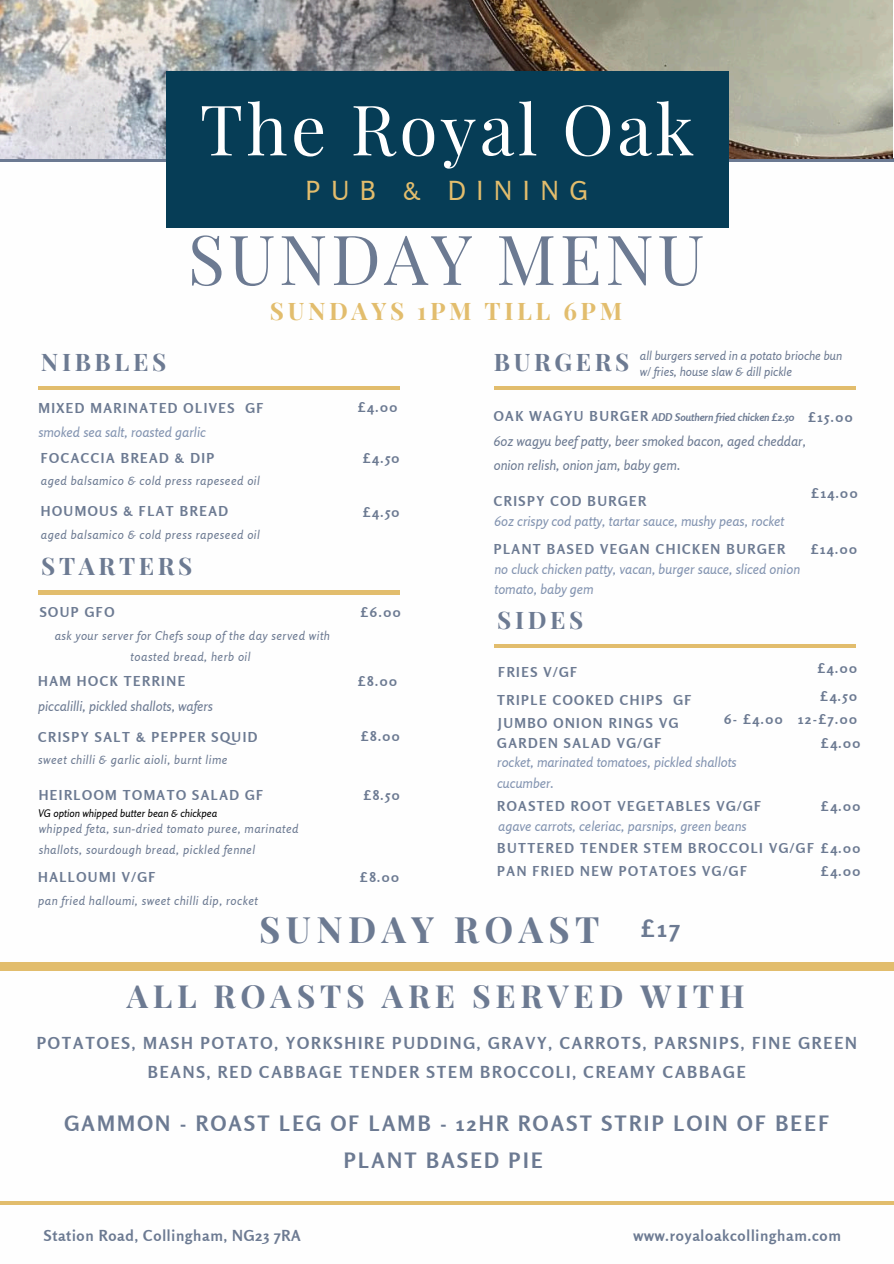
<style>
.page{position:relative;width:894px;height:1264px;background:#fff}
.page>*{position:absolute;margin:0;border:0;box-sizing:border-box;transform-origin:0 0}
.t1{font:69.6px "Playfair Display";letter-spacing:.05em;color:#fff}
.t2{font:69px "Playfair Display";letter-spacing:.05em;color:#6c7a92}
.t3{font:700 36.45px "Playfair Display";letter-spacing:.15em;color:#6c7a92}
.t4{font:700 31.95px "Playfair Display";letter-spacing:.15em;color:#6c7a92}
.t5{font:26.1px "Rosario";letter-spacing:.4em;color:#e2bd6d}
.t6{font:700 24.15px "Playfair Display";letter-spacing:.15em;color:#6c7a92}
.t7{font:700 24.15px "Playfair Display";letter-spacing:.15em;color:#e2bd6d}
.t8{font:700 24.15px "Rosario";color:#6c7a92}
.t9{font:700 21.15px "Rosario";letter-spacing:.11em;color:#6c7a92}
.t10{font:700 16.5px/29.2px "Rosario";letter-spacing:.11em;color:#6c7a92;text-align:center}
.t11{font:700 15.15px "Rosario";letter-spacing:.05em;color:#6c7a92}
.t12{font:700 13.65px "Rosario";letter-spacing:.11em;color:#6c7a92}
.t13{font:italic 13.65px "Rosario";color:#8293b0}
.t14{font:italic 13.65px/24px "Rosario";color:#6c7a92}
.t15{font:italic 12.15px/21.1px "Rosario";letter-spacing:.04em;color:#6c7a92;text-align:center}
.t16{font:italic 12.15px "Rosario";color:#6c7a92}
.t17{font:italic 700 10.65px "Rosario";color:#6c7a92}
.t18{font:italic 10.5px "Rosario";color:#000}
</style>
<div class="page">
<hr style="left:0;top:158px;width:893px;height:3px;background:#6c7a92">
<img style="left:0;top:0;width:892px;height:158px">
<div style="left:165px;top:71px;width:563px;height:156px;background:#063d56"></div>
<hr style="left:38px;top:386px;width:361px;height:4px;background:#e2bd6d">
<hr style="left:39px;top:591px;width:360px;height:3px;background:#e2bd6d">
<hr style="left:494px;top:644px;width:361px;height:4px;background:#e2bd6d">
<hr style="left:494px;top:386px;width:361px;height:4px;background:#e2bd6d">
<div style="left:0;top:962px;width:893px;height:8px;background:#e2bd6d"></div>
<hr style="left:0;top:1201px;width:893px;height:3px;background:#e2bd6d">
<p class="t1" style="left:200px;top:80px;width:495px">The Royal Oak</p>
<p class="t5" style="left:305px;top:174px;width:284px">PUB &amp; DINING</p>
<p class="t2" style="left:187px;top:210px;width:518px">SUNDAY MENU</p>
<p class="t7" style="left:270px;top:294px;width:354px">SUNDAYS 1PM TILL 6PM</p>
<h2 class="t6" style="left:41px;top:345px;width:127px">NIBBLES</h2>
<p class="t12" style="left:38px;top:399px;width:226px">MIXED MARINATED OLIVES GF</p>
<h1 class="t12" style="left:357px;top:399px;width:41px">£4.00</h1>
<h6 class="t13" style="left:38px;top:424px;width:169px">smoked sea salt, roasted garlic</h6>
<h5 class="t12" style="left:41px;top:449px;width:175px">FOCACCIA BREAD &amp; DIP</h5>
<p class="t12" style="left:362px;top:450px;width:38px">£4.50</p>
<h5 class="t15" style="left:41px;top:470px;width:220px">aged balsamico &amp; cold press rapeseed oil</h5>
<p class="t12" style="left:41px;top:503px;width:188px">HOUMOUS &amp; FLAT BREAD</p>
<p class="t12" style="left:362px;top:503px;width:38px">£4.50</p>
<p class="t6" style="left:41px;top:549px;width:153px">STARTERS</p>
<p class="t15" style="left:41px;top:523px;width:220px">aged balsamico &amp; cold press rapeseed oil</p>
<p class="t12" style="left:40px;top:603px;width:76px">SOUP GFO</p>
<h5 class="t15" style="left:55px;top:625px;width:277px">ask your server for Chefs soup of the day served with toasted bread, herb oil</h5>
<p class="t12" style="left:360px;top:603px;width:42px">£6.00</p>
<p class="t12" style="left:38px;top:673px;width:148px">HAM HOCK TERRINE</p>
<p class="t12" style="left:358px;top:673px;width:41px">£8.00</p>
<p class="t14" style="left:38px;top:693px;width:176px">piccalilli, pickled shallots, wafers</p>
<p class="t12" style="left:38px;top:728px;width:220px">CRISPY SALT &amp; PEPPER SQUID</p>
<p class="t15" style="left:38px;top:749px;width:190px">sweet chilli &amp; garlic aioli, burnt lime</p>
<p class="t12" style="left:39px;top:786px;width:226px">HEIRLOOM TOMATO SALAD GF</p>
<p class="t18" style="left:38px;top:806px;width:180px">VG option whipped butter bean &amp; chickpea</p>
<p class="t15" style="left:39px;top:818px;width:261px;text-align:left">whipped feta, sun-dried tomato puree, marinated shallots, sourdough bread, pickled fennel</p>
<p class="t12" style="left:38px;top:868px;width:119px">HALLOUMI V/GF</p>
<p class="t15" style="left:38px;top:889px;width:221px">pan fried halloumi, sweet chilli dip, rocket</p>
<p class="t12" style="left:361px;top:728px;width:41px">£8.00</p>
<p class="t12" style="left:363px;top:786px;width:38px">£8.50</p>
<p class="t12" style="left:360px;top:868px;width:41px">£8.00</p>
<p class="t16" style="left:639px;top:348px;width:204px">all burgers served in a potato brioche bun</p>
<p class="t16" style="left:639px;top:364px;width:154px">w/ fries, house slaw &amp; dill pickle</p>
<p class="t12" style="left:807px;top:408px;width:46px">£15.00</p>
<p class="t14" style="left:493px;top:429px;width:314px">6oz wagyu beef patty, beer smoked bacon, aged cheddar, onion relish, onion jam, baby gem.</p>
<p class="t6" style="left:493px;top:345px;width:137px">BURGERS</p>
<p class="t12" style="left:493px;top:408px;width:156px">OAK WAGYU BURGER</p>
<p class="t17" style="left:652px;top:411px;width:144px">ADD Southern fried chicken £2.50</p>
<p class="t12" style="left:493px;top:493px;width:154px">CRISPY COD BURGER</p>
<p class="t13" style="left:494px;top:512px;width:291px">6oz crispy cod patty, tartar sauce, mushy peas, rocket</p>
<p class="t12" style="left:811px;top:485px;width:48px">£14.00</p>
<p class="t12" style="left:493px;top:541px;width:293px">PLANT BASED VEGAN CHICKEN BURGER</p>
<p class="t12" style="left:810px;top:541px;width:48px">£14.00</p>
<h5 class="t13" style="left:494px;top:560px;width:307px">no cluck chicken patty, vacan, burger sauce, sliced onion</h5>
<p class="t13" style="left:494px;top:581px;width:101px">tomato, baby gem</p>
<p class="t6" style="left:497px;top:603px;width:88px">SIDES</p>
<p class="t12" style="left:498px;top:663px;width:80px">FRIES V/GF</p>
<p class="t12" style="left:497px;top:691px;width:196px">TRIPLE COOKED CHIPS GF</p>
<p class="t12" style="left:817px;top:659px;width:41px">£4.00</p>
<p class="t12" style="left:820px;top:687px;width:38px">£4.50</p>
<p class="t12" style="left:498px;top:714px;width:181px">JUMBO ONION RINGS VG</p>
<p class="t12" style="left:723px;top:710px;width:134px">6- £4.00 12-£7.00</p>
<p class="t12" style="left:497px;top:734px;width:166px">GARDEN SALAD VG/GF</p>
<p class="t12" style="left:820px;top:734px;width:41px">£4.00</p>
<h5 class="t13" style="left:497px;top:754px;width:241px">rocket, marinated tomatoes, pickled shallots</h5>
<p class="t13" style="left:497px;top:774px;width:58px">cucumber.</p>
<p class="t12" style="left:497px;top:797px;width:265px">ROASTED ROOT VEGETABLES VG/GF</p>
<p class="t12" style="left:497px;top:840px;width:318px">BUTTERED TENDER STEM BROCCOLI VG/GF</p>
<p class="t12" style="left:497px;top:863px;width:251px">PAN FRIED NEW POTATOES VG/GF</p>
<p class="t12" style="left:820px;top:797px;width:41px">£4.00</p>
<p class="t12" style="left:820px;top:840px;width:41px">£4.00</p>
<p class="t12" style="left:820px;top:863px;width:41px">£4.00</p>
<p class="t13" style="left:498px;top:817px;width:250px">agave carrots, celeriac, parsnips, green beans</p>
<p class="t3" style="left:259px;top:903px;width:342px">SUNDAY ROAST</p>
<p class="t8" style="left:640px;top:913px;width:40px">£17</p>
<h3 class="t4" style="left:127px;top:973px;width:619px">ALL ROASTS ARE SERVED WITH</h3>
<p class="t10" style="left:37px;top:1027px;width:821px">POTATOES, MASH POTATO, YORKSHIRE PUDDING, GRAVY, CARROTS, PARSNIPS, FINE GREEN<br>BEANS, RED CABBAGE TENDER STEM BROCCOLI, CREAMY CABBAGE</p>
<p class="t9" style="left:64px;top:1110px;width:766px">GAMMON - ROAST LEG OF LAMB - 12HR ROAST STRIP LOIN OF BEEF</p>
<p class="t9" style="left:344px;top:1147px;width:200px">PLANT BASED PIE</p>
<p class="t11" style="left:44px;top:1226px;width:258px">Station Road, Collingham, NG23 7RA</p>
<h5 class="t11" style="left:633px;top:1226px;width:209px">www.royaloakcollingham.com</h5>
</div>
